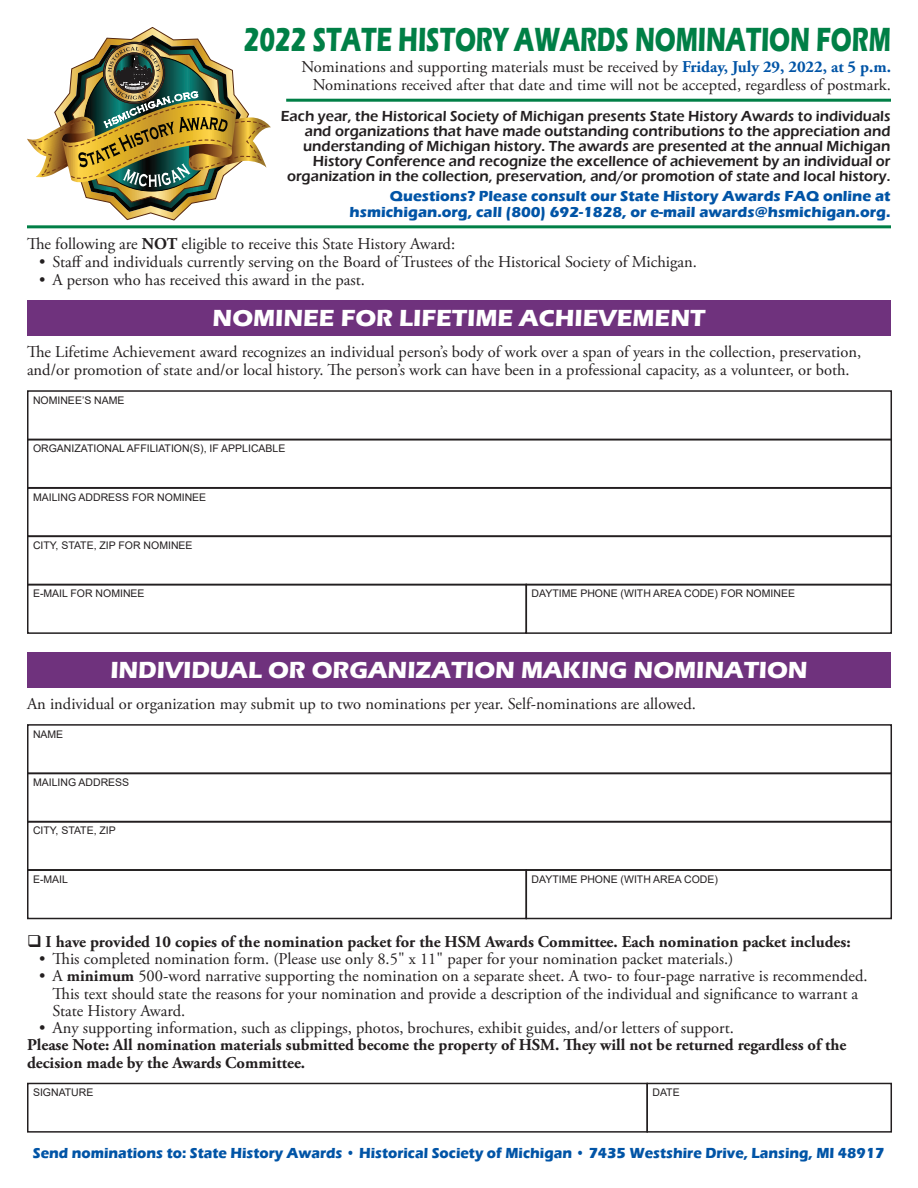
<style>
.page{position:relative;width:918px;height:1188px;background:#fff}
.page>*{position:absolute;margin:0;border:0;box-sizing:border-box;transform-origin:0 0}
.t1{font:700 34.5px "Eras ITC";color:#007f46;scale:.7 1}
.t2{font:700 24px "Eras ITC";color:#fff}
.t3{font:16.5px/18px "Adobe Garamond Pro";color:#231f20}
.t4{font:700 16.5px/17.2px "Adobe Garamond Pro";color:#231f20}
.eras{font:600 15px/15px "Eras ITC";color:#231f20;text-align:right}
.eras-2{font:700 15px/15.8px "Eras ITC";color:#0154a6;text-align:right}
.eras-3{font:700 15px "Eras ITC";color:#0154a6;scale:.95 1}
.t5{font:10.5px "Arial";color:#231f20}
.s1{font-weight:700;color:#0154a6}
.s2{font-weight:700}
</style>
<div class="page">
<img style="left:27px;top:27px;width:244px;height:193px">
<hr style="left:286px;top:99px;width:605px;height:3px;background:#007f46">
<hr style="left:27px;top:225px;width:864px;height:3px;background:#007f46">
<div style="left:646px;top:1083px;width:246px;height:50px;border:2px solid #231f20"></div>
<div style="left:27px;top:1083px;width:621px;height:50px;border:2px solid #231f20"></div>
<div style="left:27px;top:652px;width:864px;height:36px;background:#6f327d"></div>
<div style="left:27px;top:724px;width:865px;height:50px;border:2px solid #231f20"></div>
<div style="left:526px;top:869px;width:366px;height:50px;border:2px solid #231f20"></div>
<div style="left:27px;top:772px;width:865px;height:51px;border:2px solid #231f20"></div>
<div style="left:27px;top:869px;width:500px;height:50px;border:2px solid #231f20"></div>
<div style="left:27px;top:821px;width:865px;height:50px;border:2px solid #231f20"></div>
<div style="left:27px;top:300px;width:864px;height:36px;background:#6f327d"></div>
<div style="left:27px;top:390px;width:865px;height:50px;border:2px solid #231f20"></div>
<div style="left:526px;top:584px;width:366px;height:50px;border:2px solid #231f20"></div>
<div style="left:27px;top:487px;width:865px;height:50px;border:2px solid #231f20"></div>
<div style="left:27px;top:584px;width:500px;height:50px;border:2px solid #231f20"></div>
<div style="left:27px;top:535px;width:865px;height:51px;border:2px solid #231f20"></div>
<p class="t1" style="left:244px;top:20px;width:926px">2022 STATE HISTORY AWARDS NOMINATION FORM</p>
<p class="t3" style="left:301px;top:58px;width:591px;text-align:right">Nominations and supporting materials must be received by <span class="s1">Friday, July 29, 2022, at 5 p.m.<br></span>Nominations received after that date and time will not be accepted, regardless of postmark.</p>
<p class="eras" style="left:281px;top:108px;width:611px">Each year, the Historical Society of Michigan presents State History Awards to individuals and organizations that have made outstanding contributions to the appreciation and understanding of Michigan history. The awards are presented at the annual Michigan History Conference and recognize the excellence of achievement by an individual or organization in the collection, preservation, and/or promotion of state and local history.</p>
<p class="eras-2" style="left:350px;top:188px;width:542px">Questions? Please consult our State History Awards FAQ online at hsmichigan.org, call (800) 692-1828, or e-mail awards@hsmichigan.org.</p>
<p class="t3" style="left:27px;top:236px;width:430px">The following are <span class="s2">NOT</span> eligible to receive this State History Award:</p>
<p class="t3" style="left:39px;top:254px;width:659px">• Staff and individuals currently serving on the Board of Trustees of the Historical Society of Michigan.</p>
<p class="t3" style="left:39px;top:272px;width:327px">• A person who has received this award in the past.</p>
<p class="t2" style="left:213px;top:305px;width:494px">NOMINEE FOR LIFETIME ACHIEVEMENT</p>
<p class="t3" style="left:27px;top:344px;width:836px">The Lifetime Achievement award recognizes an individual person’s body of work over a span of years in the collection, preservation, and/or promotion of state and/or local history. The person’s work can have been in a professional capacity, as a volunteer, or both.</p>
<p class="t5" style="left:33px;top:393px;width:93px">NOMINEE’S NAME</p>
<p class="t5" style="left:33px;top:441px;width:254px">ORGANIZATIONAL AFFILIATION(S), IF APPLICABLE</p>
<p class="t5" style="left:33px;top:490px;width:175px">MAILING ADDRESS FOR NOMINEE</p>
<p class="t5" style="left:33px;top:538px;width:161px">CITY, STATE, ZIP FOR NOMINEE</p>
<p class="t5" style="left:33px;top:586px;width:113px">E-MAIL FOR NOMINEE</p>
<p class="t5" style="left:532px;top:586px;width:265px">DAYTIME PHONE (WITH AREA CODE) FOR NOMINEE</p>
<p class="t2" style="left:110px;top:656px;width:699px">INDIVIDUAL OR ORGANIZATION MAKING NOMINATION</p>
<p class="t3" style="left:27px;top:695px;width:671px">An individual or organization may submit up to two nominations per year. Self-nominations are allowed.</p>
<p class="t5" style="left:33px;top:727px;width:32px">NAME</p>
<p class="t5" style="left:33px;top:775px;width:98px">MAILING ADDRESS</p>
<p class="t5" style="left:33px;top:823px;width:84px">CITY, STATE, ZIP</p>
<p class="t5" style="left:33px;top:872px;width:37px">E-MAIL</p>
<p class="t5" style="left:532px;top:872px;width:188px">DAYTIME PHONE (WITH AREA CODE)</p>
<p class="t4" style="left:27px;top:933px;width:825px">❑ I have provided 10 copies of the nomination packet for the HSM Awards Committee. Each nomination packet includes:</p>
<p class="t3" style="left:39px;top:951px;width:696px">• This completed nomination form. (Please use only 8.5" x 11" paper for your nomination packet materials.)</p>
<p class="t3" style="left:52px;top:968px;width:817px;line-height:17.2px;text-indent:-14px">• A <span class="s2">minimum</span> 500-word narrative supporting the nomination on a separate sheet. A two- to four-page narrative is recommended.<br>This text should state the reasons for your nomination and provide a description of the individual and significance to warrant a<br>State History Award.</p>
<p class="t3" style="left:39px;top:1020px;width:697px">• Any supporting information, such as clippings, photos, brochures, exhibit guides, and/or letters of support.</p>
<p class="t4" style="left:27px;top:1037px;width:821px">Please Note: All nomination materials submitted become the property of HSM. They will not be returned regardless of the decision made by the Awards Committee.</p>
<p class="t5" style="left:33px;top:1085px;width:62px">SIGNATURE</p>
<p class="t5" style="left:652px;top:1085px;width:29px">DATE</p>
<p class="eras-3" style="left:33px;top:1144px;width:898px">Send nominations to: State History Awards • Historical Society of Michigan • 7435 Westshire Drive, Lansing, MI 48917</p>
</div>
